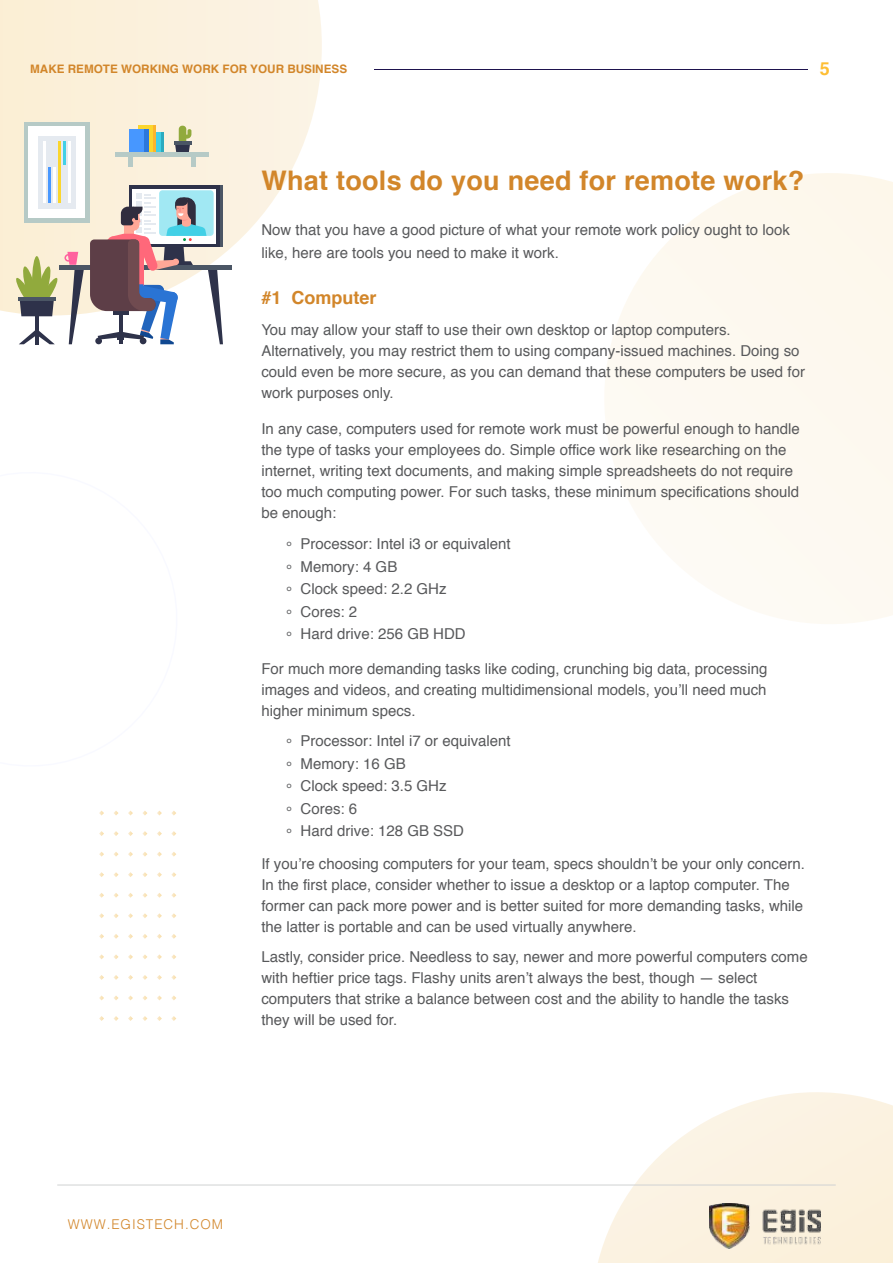
<style>
.page{position:relative;width:893px;height:1263px;background:#fff}
.page>*{position:absolute;margin:0;border:0;box-sizing:border-box;transform-origin:0 0}
.t1{font:700 27px "Helvetica";letter-spacing:.01em;color:#d2862a}
.t2{font:700 18px "Helvetica";color:#d2862a}
.t3{font:700 18px "Helvetica";color:#febe33}
.t4{font:15px/21px "Helvetica";color:#58595b}
.t5{font:300 13.5px "Helvetica";letter-spacing:.07em;color:#d2862a}
.t6{font:700 11.7px "Helvetica";color:#d2862a}
</style>
<div class="page">
<svg style="left:0;top:0;width:322px;height:314px"></svg>
<svg style="left:598px;top:1092px;width:295px;height:171px"></svg>
<svg style="left:605px;top:173px;width:288px;height:451px"></svg>
<svg style="left:157px;top:995px;width:5px;height:5px"></svg>
<svg style="left:143px;top:996px;width:4px;height:4px"></svg>
<svg style="left:128px;top:995px;width:5px;height:5px"></svg>
<svg style="left:114px;top:996px;width:4px;height:4px"></svg>
<svg style="left:99px;top:995px;width:5px;height:5px"></svg>
<svg style="left:172px;top:995px;width:4px;height:5px"></svg>
<svg style="left:157px;top:975px;width:5px;height:5px"></svg>
<svg style="left:142px;top:975px;width:5px;height:5px"></svg>
<svg style="left:128px;top:975px;width:5px;height:5px"></svg>
<svg style="left:114px;top:975px;width:4px;height:5px"></svg>
<svg style="left:99px;top:975px;width:5px;height:5px"></svg>
<svg style="left:171px;top:975px;width:5px;height:5px"></svg>
<svg style="left:157px;top:954px;width:5px;height:5px"></svg>
<svg style="left:143px;top:954px;width:4px;height:5px"></svg>
<svg style="left:128px;top:954px;width:5px;height:5px"></svg>
<svg style="left:114px;top:954px;width:4px;height:5px"></svg>
<svg style="left:99px;top:954px;width:5px;height:5px"></svg>
<svg style="left:171px;top:954px;width:5px;height:5px"></svg>
<svg style="left:157px;top:934px;width:5px;height:5px"></svg>
<svg style="left:142px;top:934px;width:5px;height:5px"></svg>
<svg style="left:128px;top:934px;width:5px;height:5px"></svg>
<svg style="left:114px;top:934px;width:4px;height:5px"></svg>
<svg style="left:99px;top:934px;width:5px;height:5px"></svg>
<svg style="left:171px;top:934px;width:5px;height:5px"></svg>
<svg style="left:157px;top:913px;width:5px;height:5px"></svg>
<svg style="left:142px;top:913px;width:5px;height:5px"></svg>
<svg style="left:128px;top:913px;width:5px;height:5px"></svg>
<svg style="left:114px;top:913px;width:4px;height:5px"></svg>
<svg style="left:99px;top:913px;width:5px;height:5px"></svg>
<svg style="left:171px;top:913px;width:5px;height:5px"></svg>
<svg style="left:157px;top:893px;width:5px;height:5px"></svg>
<svg style="left:142px;top:893px;width:5px;height:5px"></svg>
<svg style="left:128px;top:893px;width:5px;height:5px"></svg>
<svg style="left:114px;top:893px;width:4px;height:5px"></svg>
<svg style="left:99px;top:893px;width:5px;height:5px"></svg>
<svg style="left:171px;top:893px;width:5px;height:5px"></svg>
<svg style="left:157px;top:872px;width:5px;height:5px"></svg>
<svg style="left:142px;top:872px;width:5px;height:5px"></svg>
<svg style="left:128px;top:872px;width:5px;height:5px"></svg>
<svg style="left:114px;top:872px;width:4px;height:5px"></svg>
<svg style="left:99px;top:872px;width:5px;height:5px"></svg>
<svg style="left:171px;top:872px;width:5px;height:5px"></svg>
<svg style="left:157px;top:852px;width:5px;height:5px"></svg>
<svg style="left:143px;top:852px;width:4px;height:5px"></svg>
<svg style="left:128px;top:852px;width:5px;height:5px"></svg>
<svg style="left:114px;top:852px;width:4px;height:5px"></svg>
<svg style="left:99px;top:852px;width:5px;height:5px"></svg>
<svg style="left:171px;top:852px;width:5px;height:5px"></svg>
<svg style="left:157px;top:831px;width:5px;height:5px"></svg>
<svg style="left:142px;top:831px;width:5px;height:5px"></svg>
<svg style="left:128px;top:831px;width:5px;height:5px"></svg>
<svg style="left:114px;top:831px;width:4px;height:5px"></svg>
<svg style="left:99px;top:831px;width:5px;height:5px"></svg>
<svg style="left:171px;top:831px;width:5px;height:5px"></svg>
<svg style="left:157px;top:1016px;width:5px;height:5px"></svg>
<svg style="left:142px;top:1016px;width:5px;height:5px"></svg>
<svg style="left:128px;top:1016px;width:5px;height:5px"></svg>
<svg style="left:114px;top:1016px;width:4px;height:5px"></svg>
<svg style="left:99px;top:1016px;width:5px;height:5px"></svg>
<svg style="left:171px;top:1016px;width:5px;height:5px"></svg>
<svg style="left:157px;top:810px;width:5px;height:5px"></svg>
<svg style="left:143px;top:811px;width:4px;height:4px"></svg>
<svg style="left:128px;top:810px;width:5px;height:5px"></svg>
<svg style="left:114px;top:811px;width:4px;height:4px"></svg>
<svg style="left:99px;top:810px;width:5px;height:5px"></svg>
<svg style="left:172px;top:811px;width:4px;height:4px"></svg>
<hr style="left:57px;top:1185px;width:779px;height:1px;background:#d0d2d3">
<hr style="left:374px;top:70px;width:434px;height:1px;background:#1e134e">
<svg style="left:219px;top:185px;width:4px;height:8px"></svg>
<div style="left:129px;top:185px;width:90px;height:62px;background:#2e324a"></div>
<div style="left:132px;top:189px;width:84px;height:54px;background:#fff"></div>
<div style="left:159px;top:190px;width:55px;height:46px;background:#a1e8f3;border-radius:3px"></div>
<hr style="left:59px;top:265px;width:173px;height:4px;background:#4b5665">
<svg style="left:90px;top:193px;width:133px;height:151px"></svg>
<svg style="left:15px;top:252px;width:69px;height:92px"></svg>
<svg style="left:160px;top:132px;width:4px;height:20px"></svg>
<div style="left:146px;top:132px;width:14px;height:21px;background:#42d0e6"></div>
<div style="left:143px;top:125px;width:13px;height:28px;background:#fbb42d"></div>
<div style="left:138px;top:125px;width:15px;height:28px;background:#fbd62d"></div>
<div style="left:134px;top:129px;width:15px;height:24px;background:#2c78db"></div>
<div style="left:129px;top:129px;width:15px;height:24px;background:#4797ff"></div>
<svg style="left:175px;top:124px;width:16px;height:28px"></svg>
<hr style="left:174px;top:141px;width:17px;height:3px;background:#4b5665">
<div style="left:128px;top:155px;width:5px;height:12px;background:#b6cac6"></div>
<div style="left:191px;top:155px;width:5px;height:12px;background:#b6cac6"></div>
<div style="left:115px;top:152px;width:94px;height:5px;background:#b6cac6"></div>
<div style="left:24px;top:122px;width:66px;height:101px;background:#b6cac6"></div>
<div style="left:29px;top:127px;width:56px;height:91px;background:#fff"></div>
<div style="left:38px;top:136px;width:38px;height:73px;background:#e5eaf0"></div>
<hr style="left:63px;top:141px;width:3px;height:23px;background:#42d0e6">
<hr style="left:58px;top:141px;width:3px;height:62px;background:#fbd62d">
<hr style="left:53px;top:168px;width:3px;height:35px;background:#fff">
<hr style="left:68px;top:141px;width:2px;height:62px;background:#fff">
<hr style="left:48px;top:168px;width:3px;height:35px;background:#4797ff">
<hr style="left:44px;top:141px;width:2px;height:62px;background:#fff">
<img style="left:710px;top:1203px;width:111px;height:45px">
<p class="t6" style="left:30px;top:60px;width:319px">MAKE REMOTE WORKING WORK FOR YOUR BUSINESS</p>
<p class="t3" style="left:820px;top:54px;width:12px">5</p>
<h1 class="t1" style="left:261px;top:159px;width:544px">What tools do you need for remote work?</h1>
<p class="t4" style="left:261px;top:219px;width:530px;line-height:22.5px">Now that you have a good picture of what your remote work policy ought to look like, here are tools you need to make it work.</p>
<p class="t2" style="left:261px;top:283px;width:117px">#1 Computer</p>
<p class="t4" style="left:261px;top:320px;width:545px">You may allow your staff to use their own desktop or laptop computers.<br>Alternatively, you may restrict them to using company-issued machines. Doing so could even be more secure, as you can demand that these computers be used for work purposes only.</p>
<p class="t4" style="left:261px;top:419px;width:540px">In any case, computers used for remote work must be powerful enough to handle the type of tasks your employees do. Simple office work like researching on the internet, writing text documents, and making simple spreadsheets do not require too much computing power. For such tasks, these minimum specifications should be enough:</p>
<p class="t4" style="left:286px;top:533px;width:226px;line-height:22.5px">° Processor: Intel i3 or equivalent ° Memory: 4 GB<br>° Clock speed: 2.2 GHz<br>° Cores: 2<br>° Hard drive: 256 GB HDD</p>
<p class="t4" style="left:261px;top:658px;width:508px;text-align:justify">For much more demanding tasks like coding, crunching big data, processing images and videos, and creating multidimensional models, you’ll need much higher minimum specs.</p>
<p class="t4" style="left:286px;top:730px;width:226px;line-height:22.5px">° Processor: Intel i7 or equivalent ° Memory: 16 GB<br>° Clock speed: 3.5 GHz<br>° Cores: 6<br>° Hard drive: 128 GB SSD</p>
<p class="t4" style="left:261px;top:853px;width:545px">If you’re choosing computers for your team, specs shouldn’t be your only concern.<br>In the first place, consider whether to issue a desktop or a laptop computer. The former can pack more power and is better suited for more demanding tasks, while the latter is portable and can be used virtually anywhere.</p>
<p class="t4" style="left:261px;top:946px;width:548px">Lastly, consider price. Needless to say, newer and more powerful computers come with heftier price tags. Flashy units aren’t always the best, though — select computers that strike a balance between cost and the ability to handle the tasks they will be used for.</p>
<p class="t5" style="left:68px;top:1213px;width:157px">WWW.EGISTECH.COM</p>
</div>
